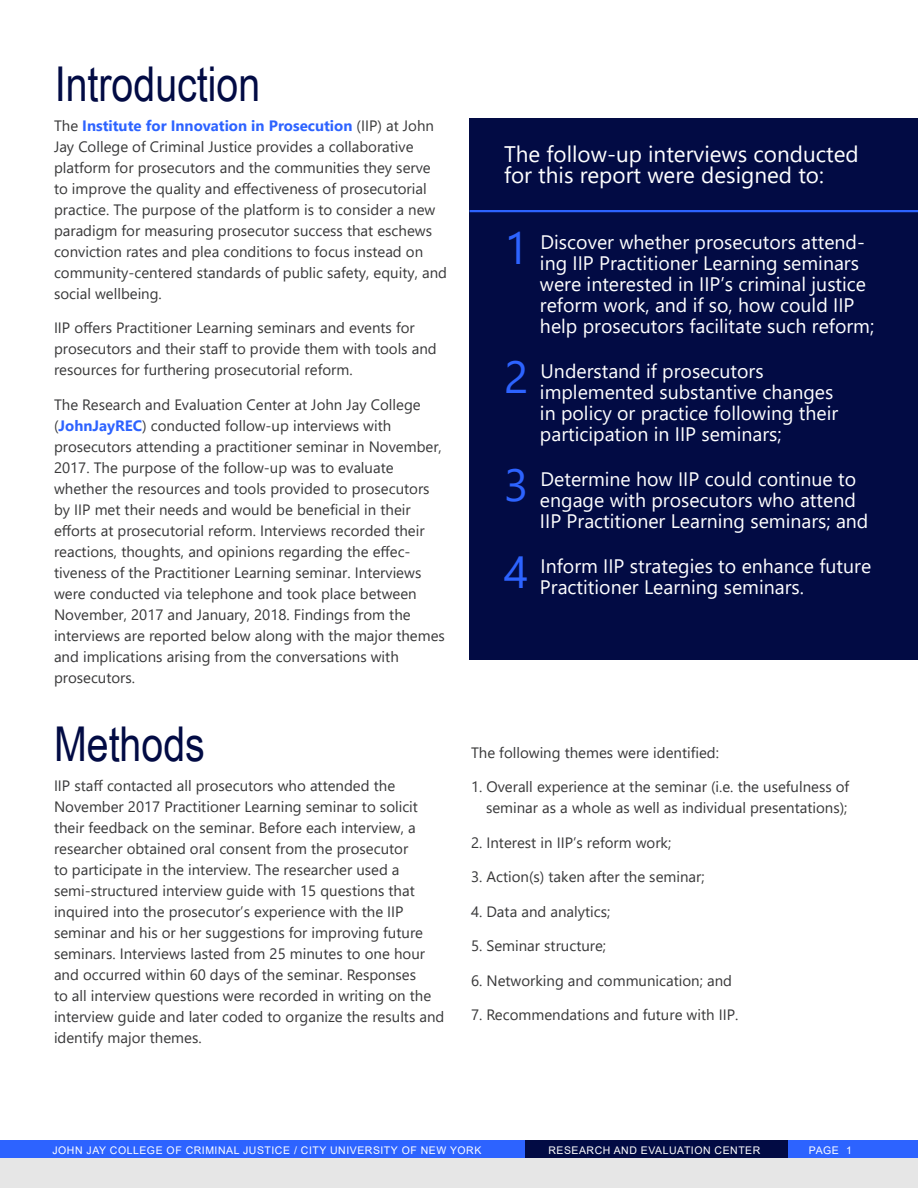
<style>
.page{position:relative;width:918px;height:1188px;background:#fff}
.page>*{position:absolute;margin:0;border:0;box-sizing:border-box;transform-origin:0 0}
.t1{font:48px "Arial Narrow";color:#020b44}
.t2{font:45px "Segoe UI";color:#2d63ff}
.t3{font:22.5px/21px "Segoe UI";color:#fff}
.t4{font:19.5px/21px "Segoe UI";color:#fff}
.t5{font:15px/21px "Segoe UI";color:#383839}
.t6{font:10.5px "Arial";letter-spacing:.05em;color:#fff}
.s1{font-weight:700;color:#2d63ff}
</style>
<div class="page">
<div style="left:786px;top:1141px;width:132px;height:19px;background:#2d63ff"></div>
<div style="left:0;top:1141px;width:526px;height:19px;background:#2d63ff"></div>
<div style="left:525px;top:1141px;width:263px;height:19px;background:#020b44"></div>
<div style="left:470px;top:118px;width:448px;height:542px;background:#020b44"></div>
<div style="left:0;top:1159px;width:918px;height:29px;background:#e6e6e6"></div>
<hr style="left:470px;top:210px;width:448px;height:2px;background:#2d63ff">
<h1 class="t1" style="left:55px;top:49px;width:207px">Introduction</h1>
<p class="t5" style="left:54px;top:114px;width:395px">The <span class="s1">Institute for Innovation in Prosecution</span> (IIP) at John Jay College of Criminal Justice provides a collaborative platform for prosecutors and the communities they serve to improve the quality and effectiveness of prosecutorial practice. The purpose of the platform is to consider a new paradigm for measuring prosecutor success that eschews conviction rates and plea conditions to focus instead on community-centered standards of public safety, equity, and social wellbeing.</p>
<p class="t5" style="left:54px;top:316px;width:384px">IIP offers Practitioner Learning seminars and events for prosecutors and their staff to provide them with tools and resources for furthering prosecutorial reform.</p>
<p class="t5" style="left:54px;top:393px;width:392px">The Research and Evaluation Center at John Jay College (<span class="s1">JohnJayREC</span>) conducted follow-up interviews with prosecutors attending a practitioner seminar in November, 2017. The purpose of the follow-up was to evaluate whether the resources and tools provided to prosecutors by IIP met their needs and would be beneficial in their efforts at prosecutorial reform. Interviews recorded their reactions, thoughts, and opinions regarding the effec&shy;tiveness of the Practitioner Learning seminar. Interviews were conducted via telephone and took place between November, 2017 and January, 2018. Findings from the interviews are reported below along with the major themes and implications arising from the conversations with prosecutors.</p>
<h1 class="t1" style="left:54px;top:709px;width:152px">Methods</h1>
<p class="t5" style="left:54px;top:774px;width:392px">IIP staff contacted all prosecutors who attended the November 2017 Practitioner Learning seminar to solicit their feedback on the seminar. Before each interview, a researcher obtained oral consent from the prosecutor<br>to participate in the interview. The researcher used a semi-structured interview guide with 15 questions that inquired into the prosecutor’s experience with the IIP seminar and his or her suggestions for improving future seminars. Interviews lasted from 25 minutes to one hour and occurred within 60 days of the seminar. Responses<br>to all interview questions were recorded in writing on the interview guide and later coded to organize the results and identify major themes.</p>
<h3 class="t3" style="left:504px;top:141px;width:356px">The follow-up interviews conducted for this report were designed to:</h3>
<h2 class="t2" style="left:504px;top:205px;width:26px">1</h2>
<h3 class="t4" style="left:540px;top:230px;width:336px">Discover whether prosecutors attend&shy;ing IIP Practitioner Learning seminars were interested in IIP’s criminal justice reform work, and if so, how could IIP help prosecutors facilitate such reform;</h3>
<h2 class="t2" style="left:504px;top:334px;width:26px">2</h2>
<h3 class="t4" style="left:540px;top:359px;width:300px">Understand if prosecutors implemented substantive changes in policy or practice following their participation in IIP seminars;</h3>
<h2 class="t2" style="left:504px;top:442px;width:26px">3</h2>
<h3 class="t4" style="left:540px;top:467px;width:330px">Determine how IIP could continue to engage with prosecutors who attend<br>IIP Practitioner Learning seminars; and</h3>
<h2 class="t2" style="left:504px;top:529px;width:26px">4</h2>
<h3 class="t4" style="left:540px;top:554px;width:333px">Inform IIP strategies to enhance future<br>Practitioner Learning seminars.</h3>
<p class="t5" style="left:471px;top:741px;width:250px">The following themes were identified:</p>
<p class="t5" style="left:471px;top:775px;width:380px;text-align:right">1. Overall experience at the seminar (i.e. the usefulness of seminar as a whole as well as individual presentations);</p>
<p class="t5" style="left:471px;top:831px;width:202px">2. Interest in IIP’s reform work;</p>
<p class="t5" style="left:471px;top:865px;width:235px">3. Action(s) taken after the seminar;</p>
<p class="t5" style="left:471px;top:900px;width:141px">4. Data and analytics;</p>
<p class="t5" style="left:471px;top:934px;width:137px">5. Seminar structure;</p>
<p class="t5" style="left:471px;top:969px;width:263px">6. Networking and communication; and</p>
<p class="t5" style="left:471px;top:1003px;width:269px">7. Recommendations and future with IIP.</p>
<p class="t6" style="left:52px;top:1143px;width:430px">JOHN JAY COLLEGE OF CRIMINAL JUSTICE / CITY UNIVERSITY OF NEW YORK</p>
<p class="t6" style="left:548px;top:1143px;width:214px">RESEARCH AND EVALUATION CENTER</p>
<p class="t6" style="left:809px;top:1143px;width:44px">PAGE 1</p>
</div>
